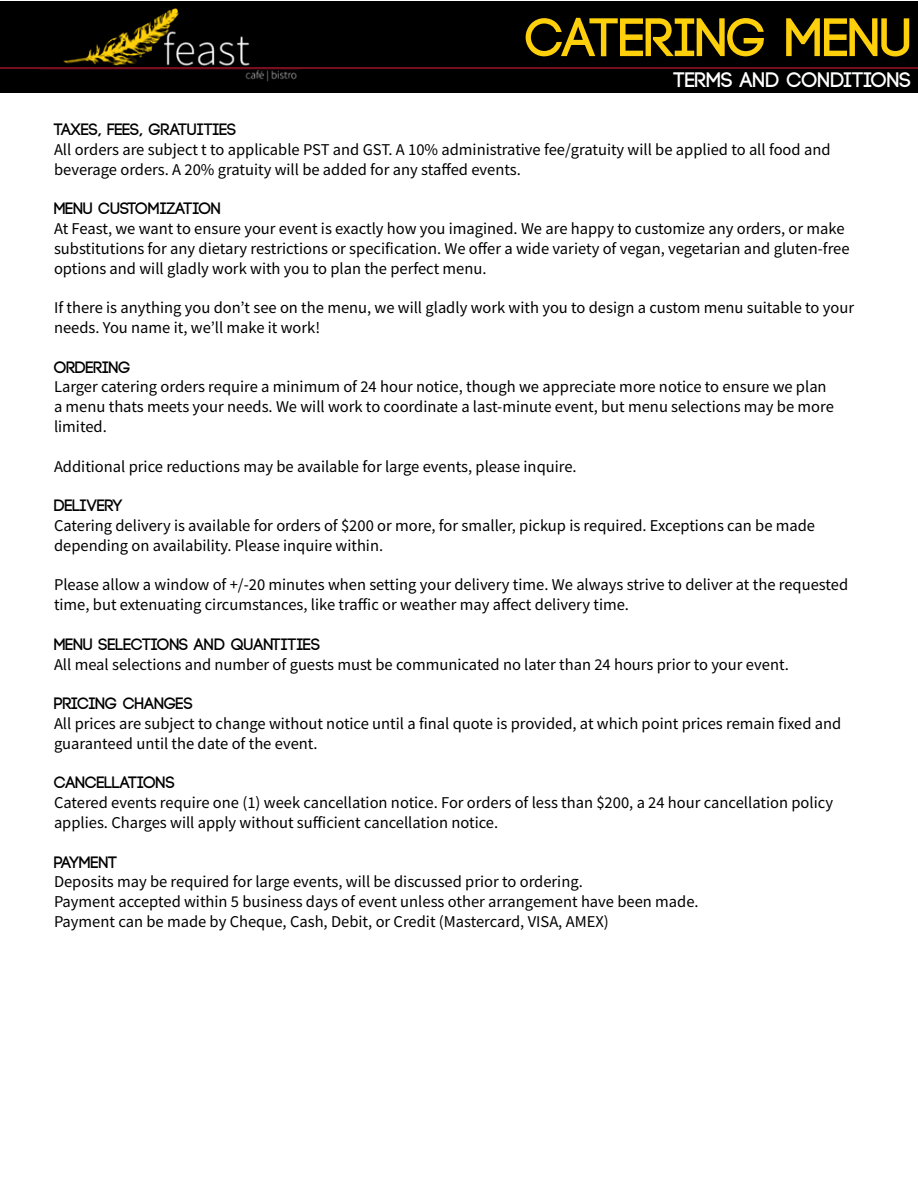
<style>
.page{position:relative;width:918px;height:1188px;background:#fff}
.page>*{position:absolute;margin:0;border:0;box-sizing:border-box;transform-origin:0 0}
.t1{font:700 54px "Code";color:#fecf0b}
.t2{font:700 21px "Code";color:#fff}
.t3{font:16.5px/19.8px "Source Sans Pro";color:#000}
.t4{font:700 16.5px "Code";color:#000}
</style>
<div class="page">
<div style="left:0;top:1px;width:918px;height:92px;background:#000"></div>
<img style="left:40px;top:8px;width:260px;height:73px">
<hr style="left:0;top:67px;width:918px;height:2px;background:#761020">
<h1 class="t1" style="left:525px;top:10px;width:388px">CATERING MENU</h1>
<p class="t2" style="left:674px;top:69px;width:239px">TERMS AND CONDITIONS</p>
<p class="t4" style="left:54px;top:121px;width:184px">TAXES, FEES, GRATUITIES</p>
<p class="t3" style="left:54px;top:139px;width:778px">All orders are subject t to applicable PST and GST. A 10% administrative fee/gratuity will be applied to all food and beverage orders. A 20% gratuity will be added for any staffed events.</p>
<p class="t4" style="left:54px;top:200px;width:168px">MENU CUSTOMIZATION</p>
<p class="t3" style="left:54px;top:218px;width:797px">At Feast, we want to ensure your event is exactly how you imagined. We are happy to customize any orders, or make substitutions for any dietary restrictions or specification. We offer a wide variety of vegan, vegetarian and gluten-free options and will gladly work with you to plan the perfect menu.</p>
<p class="t3" style="left:54px;top:298px;width:802px">If there is anything you don’t see on the menu, we will gladly work with you to design a custom menu suitable to your needs. You name it, we’ll make it work!</p>
<p class="t4" style="left:54px;top:359px;width:78px">ORDERING</p>
<p class="t3" style="left:54px;top:377px;width:781px">Larger catering orders require a minimum of 24 hour notice, though we appreciate more notice to ensure we plan a menu thats meets your needs. We will work to coordinate a last-minute event, but menu selections may be more limited.</p>
<p class="t3" style="left:54px;top:456px;width:524px">Additional price reductions may be available for large events, please inquire.</p>
<p class="t4" style="left:54px;top:497px;width:70px">DELIVERY</p>
<p class="t3" style="left:54px;top:515px;width:763px">Catering delivery is available for orders of $200 or more, for smaller, pickup is required. Exceptions can be made depending on availability. Please inquire within.</p>
<p class="t3" style="left:54px;top:575px;width:796px">Please allow a window of +/-20 minutes when setting your delivery time. We always strive to deliver at the requested time, but extenuating circumstances, like traffic or weather may affect delivery time.</p>
<p class="t4" style="left:54px;top:636px;width:268px">MENU SELECTIONS AND QUANTITIES</p>
<p class="t3" style="left:54px;top:654px;width:736px">All meal selections and number of guests must be communicated no later than 24 hours prior to your event.</p>
<p class="t4" style="left:54px;top:695px;width:140px">PRICING CHANGES</p>
<p class="t3" style="left:54px;top:713px;width:789px">All prices are subject to change without notice until a final quote is provided, at which point prices remain fixed and guaranteed until the date of the event.</p>
<p class="t4" style="left:54px;top:774px;width:122px">CANCELLATIONS</p>
<p class="t3" style="left:54px;top:793px;width:781px">Catered events require one (1) week cancellation notice. For orders of less than $200, a 24 hour cancellation policy applies. Charges will apply without sufficient cancellation notice.</p>
<p class="t4" style="left:54px;top:854px;width:65px">PAYMENT</p>
<p class="t3" style="left:54px;top:872px;width:646px">Deposits may be required for large events, will be discussed prior to ordering.<br>Payment accepted within 5 business days of event unless other arrangement have been made.<br>Payment can be made by Cheque, Cash, Debit, or Credit (Mastercard, VISA, AMEX)</p>
</div>
